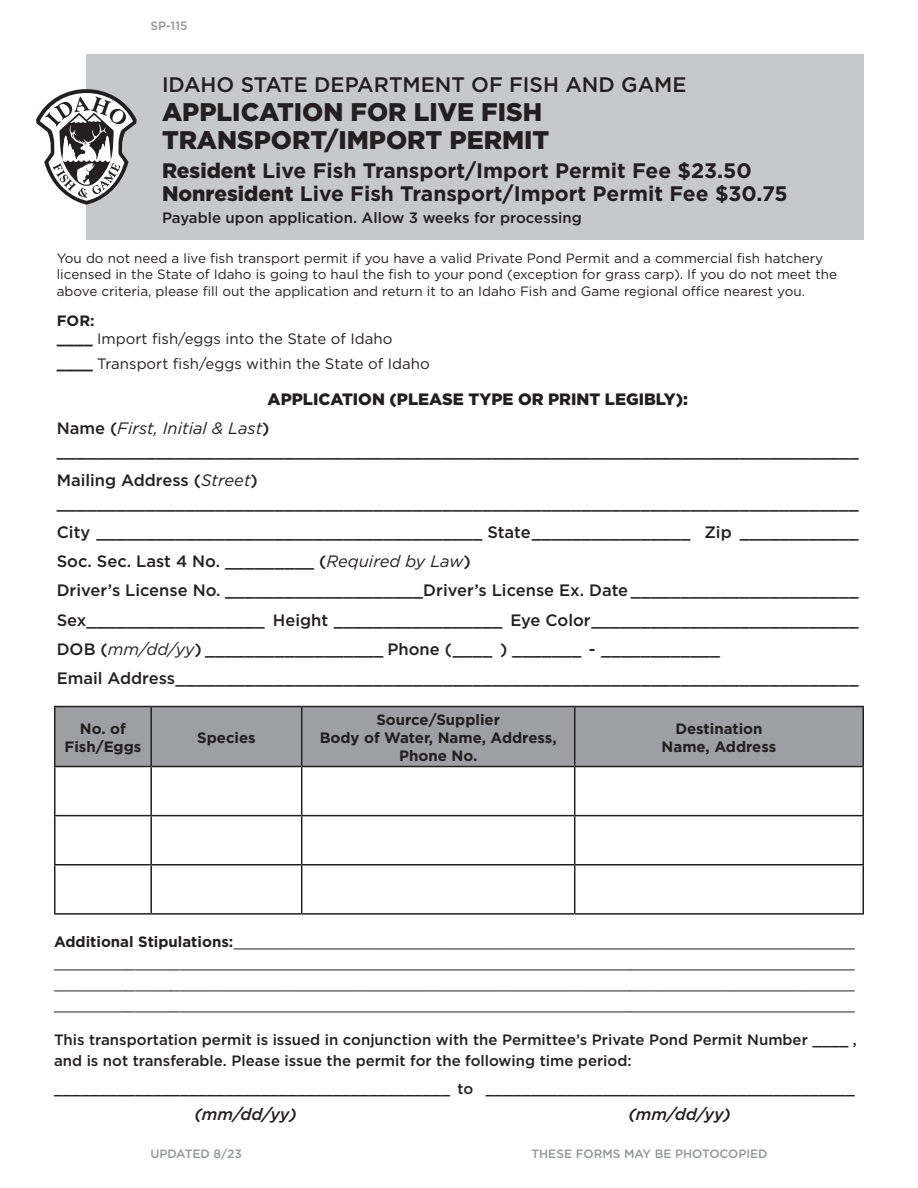
<style>
.page{position:relative;width:918px;height:1188px;background:#fff}
.page>*{position:absolute;margin:0;border:0;box-sizing:border-box;transform-origin:0 0}
.t1{font:900 25.5px/28.5px "Gotham";color:#231f20}
.t2{font:700 21px "Gotham";color:#231f20}
.t3{font:500 21px "Gotham";color:#231f20}
.t4{font:500 16.5px "Gotham";color:#231f20}
.t5{font:900 16.5px "Gotham";color:#231f20}
.t6{font:italic 16.5px "Gotham";color:#231f20}
.t7{font:italic 500 16.5px "Gotham";color:#231f20}
.t8{font:15px "Gotham";color:#231f20}
.t9{font:500 15px/21px "Gotham";color:#231f20}
.t10{font:700 15px/18px "Gotham";color:#231f20;text-align:center}
.t11{font:13.5px/16.5px "Gotham";color:#231f20}
.t12{font:500 12px "Gotham";color:#939598}
.s1{font-weight:900}
.s2{font-weight:700}
.s3{font-weight:500;font-style:normal}
.s4{font-weight:400;font-style:italic}
</style>
<div class="page">
<div style="left:86px;top:54px;width:778px;height:186px;background:#c7c8ca"></div>
<svg style="left:36px;top:89px;width:101px;height:116px"></svg>
<div style="left:56px;top:707px;width:806px;height:59px;background:#9d9fa2"></div>
<hr style="left:54px;top:706px;width:97px;height:1px;background:#231f20">
<hr style="left:54px;top:707px;width:2px;height:59px;background:#231f20">
<hr style="left:151px;top:706px;width:151px;height:1px;background:#231f20">
<hr style="left:150px;top:707px;width:2px;height:59px;background:#231f20">
<hr style="left:302px;top:706px;width:273px;height:1px;background:#231f20">
<hr style="left:301px;top:707px;width:1px;height:59px;background:#231f20">
<hr style="left:575px;top:706px;width:289px;height:1px;background:#231f20">
<hr style="left:574px;top:707px;width:1px;height:59px;background:#231f20">
<hr style="left:862px;top:707px;width:2px;height:59px;background:#231f20">
<hr style="left:54px;top:766px;width:97px;height:1px;background:#231f20">
<hr style="left:54px;top:767px;width:2px;height:48px;background:#231f20">
<hr style="left:151px;top:766px;width:151px;height:1px;background:#231f20">
<hr style="left:150px;top:767px;width:2px;height:48px;background:#231f20">
<hr style="left:302px;top:766px;width:273px;height:1px;background:#231f20">
<hr style="left:301px;top:767px;width:1px;height:48px;background:#231f20">
<hr style="left:575px;top:766px;width:289px;height:1px;background:#231f20">
<hr style="left:574px;top:767px;width:1px;height:48px;background:#231f20">
<hr style="left:862px;top:767px;width:2px;height:48px;background:#231f20">
<hr style="left:54px;top:815px;width:97px;height:1px;background:#231f20">
<hr style="left:54px;top:816px;width:2px;height:48px;background:#231f20">
<hr style="left:151px;top:815px;width:151px;height:1px;background:#231f20">
<hr style="left:150px;top:816px;width:2px;height:48px;background:#231f20">
<hr style="left:302px;top:815px;width:273px;height:1px;background:#231f20">
<hr style="left:301px;top:816px;width:1px;height:48px;background:#231f20">
<hr style="left:575px;top:815px;width:289px;height:1px;background:#231f20">
<hr style="left:574px;top:816px;width:1px;height:48px;background:#231f20">
<hr style="left:862px;top:816px;width:2px;height:48px;background:#231f20">
<hr style="left:54px;top:864px;width:97px;height:2px;background:#231f20">
<hr style="left:54px;top:866px;width:2px;height:47px;background:#231f20">
<hr style="left:151px;top:864px;width:151px;height:2px;background:#231f20">
<hr style="left:150px;top:866px;width:2px;height:47px;background:#231f20">
<hr style="left:302px;top:864px;width:273px;height:2px;background:#231f20">
<hr style="left:301px;top:866px;width:1px;height:47px;background:#231f20">
<hr style="left:575px;top:864px;width:289px;height:2px;background:#231f20">
<hr style="left:574px;top:866px;width:1px;height:47px;background:#231f20">
<hr style="left:862px;top:866px;width:2px;height:47px;background:#231f20">
<hr style="left:54px;top:913px;width:97px;height:2px;background:#231f20">
<hr style="left:151px;top:913px;width:151px;height:2px;background:#231f20">
<hr style="left:302px;top:913px;width:273px;height:2px;background:#231f20">
<hr style="left:575px;top:913px;width:289px;height:2px;background:#231f20">
<p class="t12" style="left:150px;top:18px;width:39px">SP-115</p>
<p class="t3" style="left:162px;top:71px;width:526px">IDAHO STATE DEPARTMENT OF FISH AND GAME</p>
<p class="t1" style="left:162px;top:97px;width:389px">APPLICATION FOR LIVE FISH<br>TRANSPORT/IMPORT PERMIT</p>
<p class="t2" style="left:162px;top:157px;width:591px"><span class="s1">Resident</span> Live Fish Transport/Import Permit Fee $23.50</p>
<p class="t2" style="left:162px;top:180px;width:627px"><span class="s1">Nonresident</span> Live Fish Transport/Import Permit Fee $30.75</p>
<p class="t9" style="left:162px;top:207px;width:421px">Payable upon application. Allow 3 weeks for processing</p>
<p class="t11" style="left:57px;top:249px;width:782px">You do not need a live fish transport permit if you have a valid Private Pond Permit and a commercial fish hatchery licensed in the State of Idaho is going to haul the fish to your pond (exception for grass carp). If you do not meet the above criteria, please fill out the application and return it to an Idaho Fish and Game regional office nearest you.</p>
<p class="t10" style="left:57px;top:311px;width:39px">FOR:</p>
<p class="t8" style="left:57px;top:329px;width:337px"><span class="s2">____</span> Import fish/eggs into the State of Idaho</p>
<p class="t8" style="left:57px;top:354px;width:375px"><span class="s2">____</span> Transport fish/eggs within the State of Idaho</p>
<p class="t5" style="left:268px;top:388px;width:422px">APPLICATION (PLEASE TYPE OR PRINT LEGIBLY):</p>
<p class="t6" style="left:57px;top:418px;width:214px"><span class="s3">Name (</span>First, Initial &amp; Last<span class="s3">)</span></p>
<p class="t4" style="left:57px;top:440px;width:803px">_________________________________________________________________________________</p>
<p class="t4" style="left:57px;top:470px;width:203px">Mailing Address (<span class="s4">Street</span>)</p>
<p class="t4" style="left:57px;top:492px;width:803px">_________________________________________________________________________________</p>
<p class="t4" style="left:57px;top:521px;width:803px">City _______________________________________ State________________ Zip ____________</p>
<p class="t4" style="left:57px;top:551px;width:416px">Soc. Sec. Last 4 No. _________ (<span class="s4">Required by Law</span>)</p>
<p class="t4" style="left:57px;top:580px;width:803px">Driver’s License No. ____________________Driver’s License Ex. Date _______________________</p>
<p class="t4" style="left:57px;top:609px;width:803px">Sex__________________ Height _________________ Eye Color___________________________</p>
<p class="t4" style="left:57px;top:638px;width:665px">DOB (<span class="s4">mm/dd/yy</span>) __________________ Phone (____ ) _______ - ____________</p>
<p class="t4" style="left:57px;top:668px;width:803px">Email Address_____________________________________________________________________</p>
<p class="t10" style="left:65px;top:719px;width:78px">No. of<br>Fish/Eggs</p>
<p class="t10" style="left:197px;top:728px;width:60px">Species</p>
<p class="t10" style="left:320px;top:710px;width:239px">Source/Supplier<br>Body of Water, Name, Address,<br>Phone No.</p>
<p class="t10" style="left:662px;top:719px;width:116px">Destination<br>Name, Address</p>
<p class="t8" style="left:54px;top:932px;width:802px"><span class="s2">Additional Stipulations:</span>_____________________________________________________________________</p>
<p class="t8" style="left:54px;top:953px;width:802px">_________________________________________________________________________________________</p>
<p class="t8" style="left:54px;top:974px;width:802px">_________________________________________________________________________________________</p>
<p class="t8" style="left:54px;top:995px;width:802px">_________________________________________________________________________________________</p>
<p class="t9" style="left:54px;top:1029px;width:804px">This transportation permit is issued in conjunction with the Permittee’s Private Pond Permit Number ____ , and is not transferable. Please issue the permit for the following time period:</p>
<p class="t9" style="left:54px;top:1078px;width:802px">____________________________________________ to _________________________________________</p>
<p class="t7" style="left:194px;top:1103px;width:104px">(mm/dd/yy)</p>
<p class="t7" style="left:629px;top:1103px;width:104px">(mm/dd/yy)</p>
<p class="t12" style="left:150px;top:1146px;width:93px">UPDATED 8/23</p>
<p class="t12" style="left:531px;top:1145px;width:238px">THESE FORMS MAY BE PHOTOCOPIED</p>
</div>
